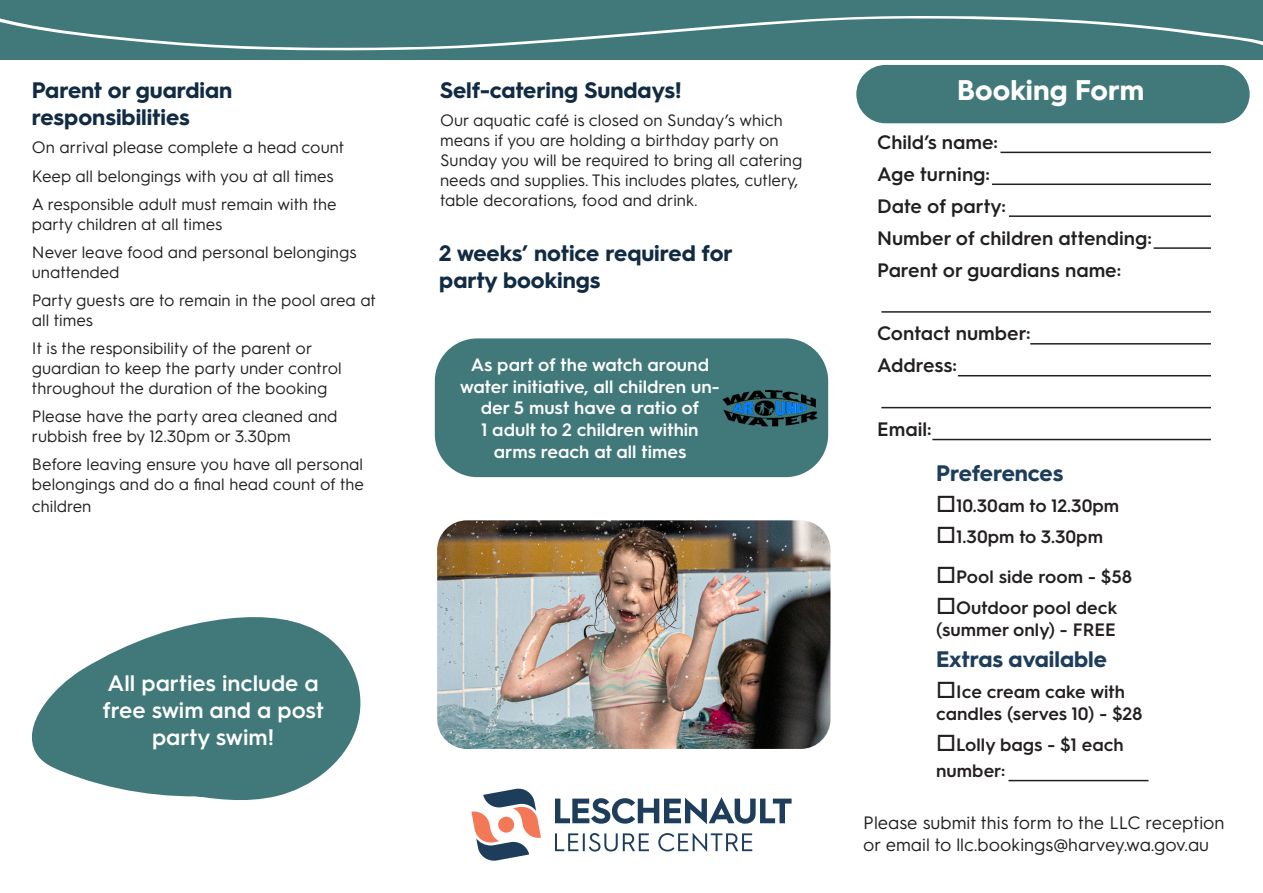
<style>
.page{position:relative;width:1263px;height:893px;background:#fff}
.page>*{position:absolute;margin:0;border:0;box-sizing:border-box;transform-origin:0 0}
.t1{font:700 28.5px "Hurme Geometric Sans 3";color:#fff}
.t2{font:700 22.5px/27px "Hurme Geometric Sans 3";color:#112b43}
.t3{font:600 22.5px/27px "Hurme Geometric Sans 3";color:#fff;text-align:center}
.t4{font:700 22.5px "Hurme Geometric Sans 3";color:#1d3d5a}
.t5{font:600 19.5px "Hurme Geometric Sans 3";color:#231f20}
.t6{font:600 18px/21.6px "Hurme Geometric Sans 3";color:#231f20}
.t7{font:600 18px/21.6px "Hurme Geometric Sans 3";color:#fff;text-align:center}
.t8{font:18px/21.6px "Hurme Geometric Sans 3";color:#231f20}
.t9{font:16.5px/19.8px "Hurme Geometric Sans 3";color:#231f20}
</style>
<div class="page">
<div style="left:0;top:0;width:1263px;height:60px;background:#41797b"></div>
<svg style="left:31px;top:617px;width:330px;height:183px;fill:#41797b"></svg>
<hr style="left:1000px;top:152px;width:211px;height:1px;background:#231f20">
<hr style="left:992px;top:184px;width:219px;height:1px;background:#231f20">
<hr style="left:1009px;top:215px;width:202px;height:2px;background:#231f20">
<hr style="left:1153px;top:247px;width:58px;height:2px;background:#231f20">
<hr style="left:881px;top:311px;width:330px;height:2px;background:#231f20">
<hr style="left:1030px;top:343px;width:181px;height:2px;background:#231f20">
<hr style="left:958px;top:375px;width:253px;height:1px;background:#231f20">
<hr style="left:881px;top:407px;width:330px;height:1px;background:#231f20">
<hr style="left:932px;top:439px;width:279px;height:1px;background:#231f20">
<svg style="left:0;top:15px;width:1263px;height:36px;background:#4f8284"></svg>
<img style="left:437px;top:520px;width:393px;height:229px">
<div style="left:856px;top:65px;width:394px;height:58px;background:#41797b;border-radius:29px"></div>
<hr style="left:1008px;top:780px;width:140px;height:1px;background:#231f20">
<div style="left:435px;top:338px;width:393px;height:139px;background:#41797b;border-radius:43px"></div>
<img style="left:722px;top:390px;width:96px;height:37px">
<svg style="left:555px;top:797px;width:236px;height:27px"></svg>
<svg style="left:555px;top:833px;width:197px;height:19px"></svg>
<svg style="left:471px;top:788px;width:70px;height:73px"></svg>
<p class="t2" style="left:32px;top:75px;width:202px">Parent or guardian responsibilities</p>
<p class="t9" style="left:32px;top:137px;width:314px">On arrival please complete a head count</p>
<p class="t9" style="left:32px;top:165px;width:303px">Keep all belongings with you at all times</p>
<p class="t9" style="left:32px;top:193px;width:306px">A responsible adult must remain with the party children at all times</p>
<p class="t9" style="left:32px;top:241px;width:326px">Never leave food and personal belongings unattended</p>
<p class="t9" style="left:32px;top:289px;width:346px">Party guests are to remain in the pool area at all times</p>
<p class="t9" style="left:32px;top:338px;width:311px">It is the responsibility of the parent or guardian to keep the party under control throughout the duration of the booking</p>
<p class="t9" style="left:32px;top:405px;width:307px">Please have the party area cleaned and rubbish free by 12.30pm or 3.30pm</p>
<p class="t9" style="left:32px;top:454px;width:334px">Before leaving ensure you have all personal belongings and do a final head count of the</p>
<p class="t9" style="left:32px;top:495px;width:61px">children</p>
<p class="t3" style="left:102px;top:668px;width:223px">All parties include a free swim and a post party swim!</p>
<p class="t2" style="left:440px;top:75px;width:243px">Self-catering Sundays!</p>
<p class="t9" style="left:440px;top:110px;width:364px">Our aquatic café is closed on Sunday’s which means if you are holding a birthday party on Sunday you will be required to bring all catering needs and supplies. This includes plates, cutlery, table decorations, food and drink.</p>
<p class="t2" style="left:439px;top:238px;width:295px">2 weeks’ notice required for party bookings</p>
<p class="t7" style="left:460px;top:353px;width:261px">As part of the watch around water initiative, all children un&shy;der 5 must have a ratio of<br>1 adult to 2 children within arms reach at all times</p>
<p class="t1" style="left:957px;top:70px;width:188px">Booking Form</p>
<p class="t5" style="left:877px;top:128px;width:122px">Child’s name:</p>
<p class="t5" style="left:877px;top:160px;width:114px">Age turning:</p>
<p class="t5" style="left:877px;top:192px;width:130px">Date of party:</p>
<p class="t5" style="left:877px;top:224px;width:276px">Number of children attending:</p>
<p class="t5" style="left:877px;top:256px;width:246px">Parent or guardians name:</p>
<p class="t5" style="left:877px;top:320px;width:155px">Contact number:</p>
<p class="t5" style="left:877px;top:352px;width:81px">Address:</p>
<p class="t5" style="left:877px;top:415px;width:56px">Email:</p>
<p class="t4" style="left:936px;top:457px;width:129px">Preferences</p>
<p class="t6" style="left:936px;top:494px;width:184px">□10.30am to 12.30pm</p>
<p class="t6" style="left:936px;top:525px;width:168px">□1.30pm to 3.30pm</p>
<p class="t6" style="left:936px;top:565px;width:197px">□Pool side room - $58</p>
<p class="t6" style="left:936px;top:596px;width:183px">□Outdoor pool deck (summer only) - FREE</p>
<p class="t4" style="left:936px;top:643px;width:172px">Extras available</p>
<p class="t6" style="left:936px;top:680px;width:208px">□Ice cream cake with candles (serves 10) - $28</p>
<p class="t6" style="left:936px;top:733px;width:189px">□Lolly bags - $1 each</p>
<p class="t6" style="left:936px;top:759px;width:71px">number:</p>
<p class="t8" style="left:863px;top:811px;width:363px">Please submit this form to the LLC reception or email to llc.bookings@harvey.wa.gov.au</p>
</div>
